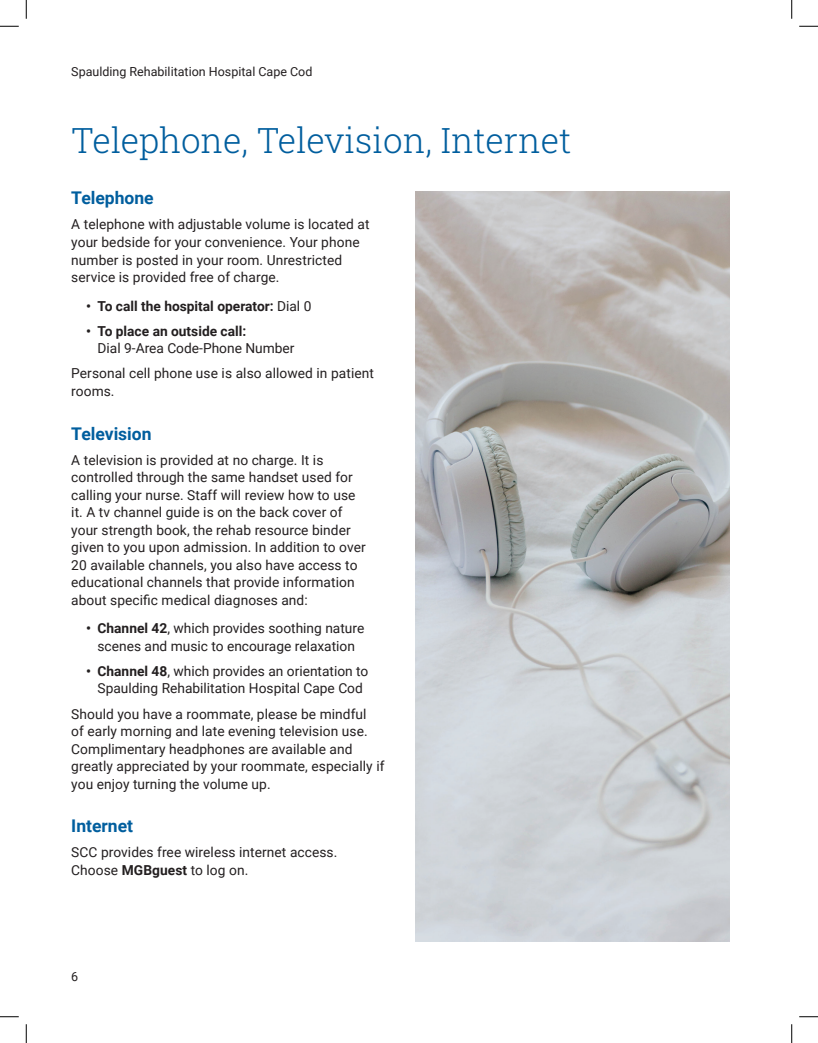
<style>
.page{position:relative;width:818px;height:1043px;background:#fff}
.page>*{position:absolute;margin:0;border:0;box-sizing:border-box;transform-origin:0 0}
.t1{font:300 35px "Roboto Slab";color:#005e9e}
.t2{font:700 17.5px "Roboto";color:#005e9e}
.t3{font:13.75px/17.5px "Roboto";letter-spacing:.005em;color:#231f20}
.t4{font:700 13.75px "Roboto";color:#231f20}
.t5{font:12.5px "Roboto";color:#231f20}
.s1{font-weight:400}
.s2{font-weight:700}
</style>
<div class="page">
<img style="left:415px;top:191px;width:314px;height:750px">
<svg style="left:0;top:25px;width:19px;height:2px"></svg>
<svg style="left:799px;top:25px;width:19px;height:2px"></svg>
<svg style="left:0;top:1016px;width:19px;height:1px"></svg>
<svg style="left:799px;top:1016px;width:19px;height:1px"></svg>
<svg style="left:25px;top:0;width:2px;height:19px"></svg>
<svg style="left:25px;top:1024px;width:2px;height:18px"></svg>
<svg style="left:791px;top:0;width:1px;height:19px"></svg>
<svg style="left:791px;top:1024px;width:1px;height:18px"></svg>
<p class="t5" style="left:71px;top:63px;width:243px">Spaulding Rehabilitation Hospital Cape Cod</p>
<h1 class="t1" style="left:71px;top:116px;width:501px">Telephone, Television, Internet</h1>
<p class="t2" style="left:71px;top:186px;width:84px">Telephone</p>
<p class="t3" style="left:71px;top:215px;width:300px">A telephone with adjustable volume is located at your bedside for your convenience. Your phone number is posted in your room. Unrestricted service is provided free of charge.</p>
<p class="t4" style="left:86px;top:296px;width:226px">• To call the hospital operator: <span class="s1">Dial 0</span></p>
<p class="t4" style="left:86px;top:321px;width:161px">• To place an outside call:</p>
<p class="t3" style="left:71px;top:335px;width:304px;line-height:25px;text-indent:26px">Dial 9-Area Code-Phone Number<br>Personal cell phone use is also allowed in patient</p>
<p class="t3" style="left:71px;top:381px;width:43px">rooms.</p>
<p class="t2" style="left:71px;top:421px;width:82px">Television</p>
<p class="t3" style="left:71px;top:450px;width:296px">A television is provided at no charge. It is controlled through the same handset used for calling your nurse. Staff will review how to use it. A tv channel guide is on the back cover of your strength book, the rehab resource binder given to you upon admission. In addition to over 20 available channels, you also have access to educational channels that provide information about specific medical diagnoses and:</p>
<p class="t3" style="left:86px;top:619px;width:279px;text-align:center"><span class="s2">• Channel 42</span>, which provides soothing nature scenes and music to encourage relaxation</p>
<p class="t3" style="left:86px;top:662px;width:284px;text-align:center"><span class="s2">• Channel 48</span>, which provides an orientation to<br>Spaulding Rehabilitation Hospital Cape Cod</p>
<p class="t3" style="left:71px;top:704px;width:315px">Should you have a roommate, please be mindful<br>of early morning and late evening television use.<br>Complimentary headphones are available and greatly appreciated by your roommate, especially if you enjoy turning the volume up.</p>
<p class="t2" style="left:71px;top:813px;width:63px">Internet</p>
<p class="t3" style="left:71px;top:843px;width:265px">SCC provides free wireless internet access.<br>Choose <span class="s2">MGBguest</span> to log on.</p>
<p class="t5" style="left:71px;top:967px;width:9px">6</p>
</div>
